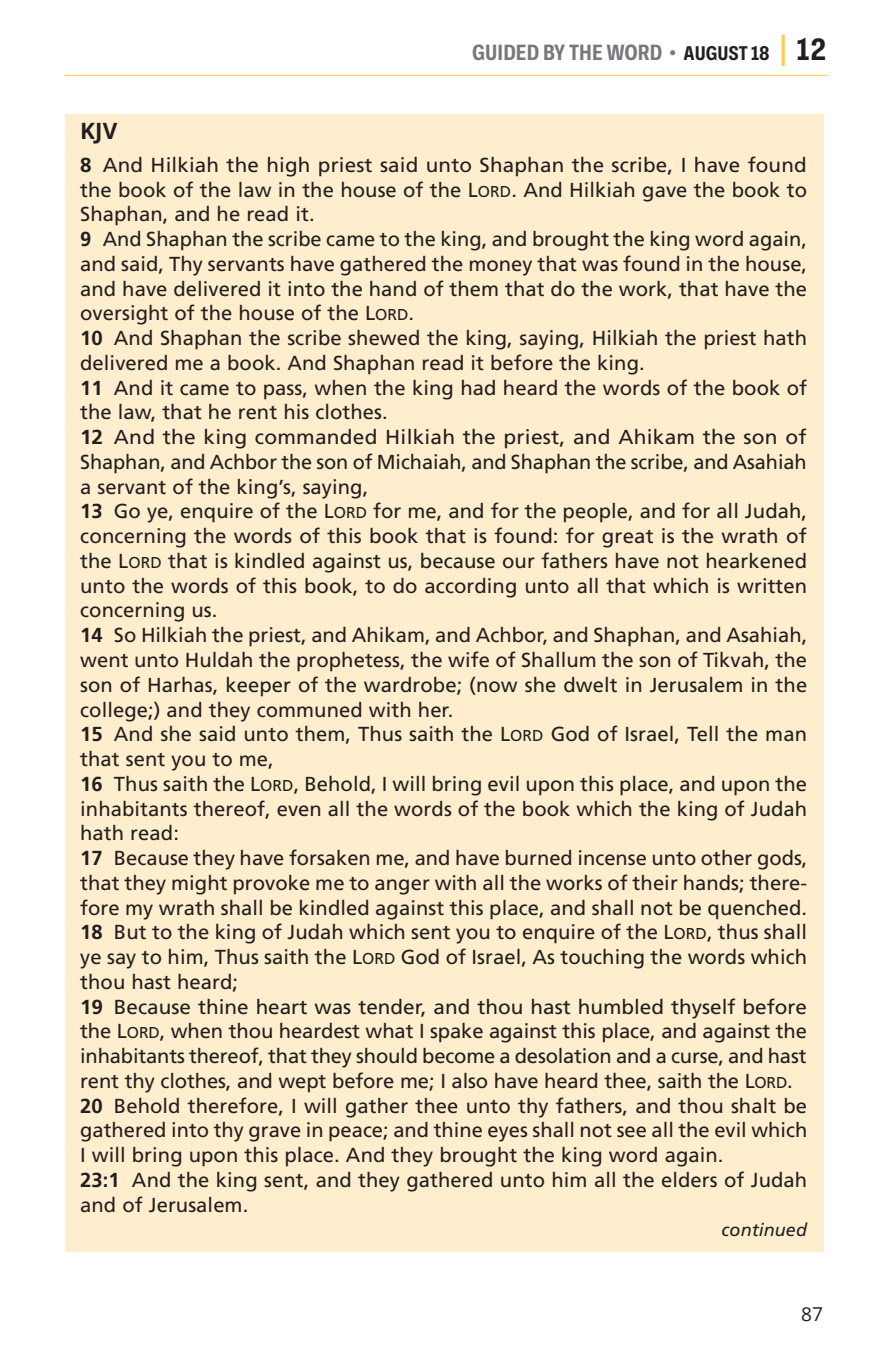
<style>
.page{position:relative;width:871px;height:1357px;background:#fff}
.page>*{position:absolute;margin:0;border:0;box-sizing:border-box;transform-origin:0 0}
.t1{font:700 22.5px "Ballinger Condensed";color:#76787b}
.t2{font:700 22.5px "Open Sans";color:#231f20}
.t3{font:20.25px/24.8px "Frutiger LT Std";letter-spacing:.005em;color:#231f20}
.t4{font:19.12px "Open Sans";color:#231f20}
.t5{font:italic 18px "Frutiger LT Std";letter-spacing:.005em;color:#231f20}
.s1{font-size:20.25px}
.s2{font-size:20.25px;color:#231f20}
.s3{font-size:31.5px;color:#ffca53}
.s4{font-size:31.5px;color:#231f20}
.s5{font-weight:700}
.s6{font-style:inherit}
.s7{font-size:15.75px}
</style>
<div class="page">
<hr style="left:65px;top:75px;width:761px;height:1px;background:#ffca53">
<div style="left:65px;top:114px;width:758px;height:1137px;background:#ffeecd"></div>
<p class="t1" style="left:472px;top:40px;width:356px">GUIDED BY THE WORD <span class="s1">•</span> <span class="s2">AUGUST 18</span> <span class="s3">|</span> <span class="s4">12</span></p>
<p class="t2" style="left:80px;top:115px;width:39px">KJV</p>
<p class="t3" style="left:80px;top:153px;width:729px"><span class="s5">8</span> And Hilkiah the high priest said unto Shaphan the scribe, I have found the book of the law in the house of the <span class="s6">L</span><span class="s7">ORD</span>. And Hilkiah gave the book to Shaphan, and he read it.<br><span class="s5">9</span> And Shaphan the scribe came to the king, and brought the king word again, and said, Thy servants have gathered the money that was found in the house, and have delivered it into the hand of them that do the work, that have the oversight of the house of the <span class="s6">L</span><span class="s7">ORD</span>.<br><span class="s5">10</span> And Shaphan the scribe shewed the king, saying, Hilkiah the priest hath delivered me a book. And Shaphan read it before the king.<br><span class="s5">11</span> And it came to pass, when the king had heard the words of the book of the law, that he rent his clothes.<br><span class="s5">12</span> And the king commanded Hilkiah the priest, and Ahikam the son of Shaphan, and Achbor the son of Michaiah, and Shaphan the scribe, and Asahiah a servant of the king’s, saying,<br><span class="s5">13</span> Go ye, enquire of the <span class="s6">L</span><span class="s7">ORD</span> for me, and for the people, and for all Judah, concerning the words of this book that is found: for great is the wrath of the <span class="s6">L</span><span class="s7">ORD</span> that is kindled against us, because our fathers have not hearkened unto the words of this book, to do according unto all that which is written concerning us.<br><span class="s5">14</span> So Hilkiah the priest, and Ahikam, and Achbor, and Shaphan, and Asahiah, went unto Huldah the prophetess, the wife of Shallum the son of Tikvah, the son of Harhas, keeper of the wardrobe; (now she dwelt in Jerusalem in the college;) and they communed with her.<br><span class="s5">15</span> And she said unto them, Thus saith the <span class="s6">L</span><span class="s7">ORD</span> God of Israel, Tell the man that sent you to me,<br><span class="s5">16</span> Thus saith the <span class="s6">L</span><span class="s7">ORD</span>, Behold, I will bring evil upon this place, and upon the inhabitants thereof, even all the words of the book which the king of Judah hath read:<br><span class="s5">17</span> Because they have forsaken me, and have burned incense unto other gods, that they might provoke me to anger with all the works of their hands; there&shy;fore my wrath shall be kindled against this place, and shall not be quenched.<br><span class="s5">18</span> But to the king of Judah which sent you to enquire of the <span class="s6">L</span><span class="s7">ORD</span>, thus shall ye say to him, Thus saith the <span class="s6">L</span><span class="s7">ORD</span> God of Israel, As touching the words which thou hast heard;<br><span class="s5">19</span> Because thine heart was tender, and thou hast humbled thyself before the <span class="s6">L</span><span class="s7">ORD</span>, when thou heardest what I spake against this place, and against the inhabitants thereof, that they should become a desolation and a curse, and hast rent thy clothes, and wept before me; I also have heard thee, saith the <span class="s6">L</span><span class="s7">ORD</span>.<br><span class="s5">20</span> Behold therefore, I will gather thee unto thy fathers, and thou shalt be gathered into thy grave in peace; and thine eyes shall not see all the evil which I will bring upon this place. And they brought the king word again.<br><span class="s5">23:1</span> And the king sent, and they gathered unto him all the elders of Judah and of Jerusalem.</p>
<p class="t5" style="left:721px;top:1219px;width:87px">continued</p>
<p class="t4" style="left:801px;top:1301px;width:23px">87</p>
</div>
